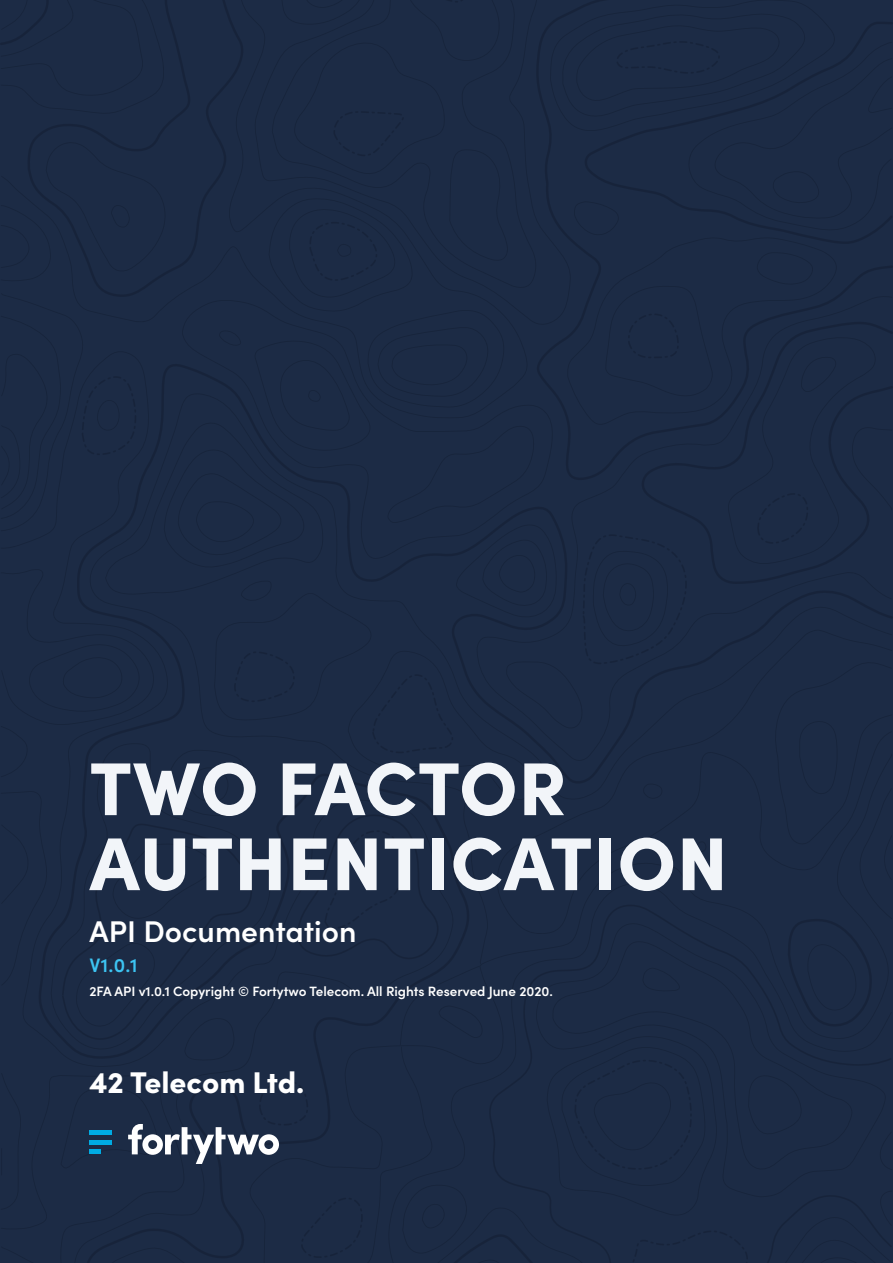
<style>
.page{position:relative;width:893px;height:1263px;background:#fff}
.page>*{position:absolute;margin:0;border:0;box-sizing:border-box;transform-origin:0 0}
.t1{font:900 75px/75px "Sofia Pro";letter-spacing:.01em;color:#f2f5f9}
.t2{font:600 30px "Sofia Pro";color:#fff}
.t3{font:900 30px "Sofia Pro";color:#fff}
.t4{font:600 19.5px "Sofia Pro";color:#3dc4f2}
.t5{font:600 13.5px "Sofia Pro";color:#fff}
</style>
<div class="page">
<div style="left:0;top:0;width:892px;height:1263px;background:#1c2b45"></div>
<h1 class="t1" style="left:90px;top:744px;width:639px">TWO FACTOR<br>AUTHENTICATION</h1>
<h2 class="t2" style="left:89px;top:908px;width:269px">API Documentation</h2>
<h3 class="t4" style="left:89px;top:950px;width:50px">V1.0.1</h3>
<p class="t5" style="left:89px;top:981px;width:465px">2FA API v1.0.1 Copyright © Fortytwo Telecom. All Rights Reserved June 2020.</p>
<h2 class="t3" style="left:89px;top:1059px;width:216px">42 Telecom Ltd.</h2>
</div>
